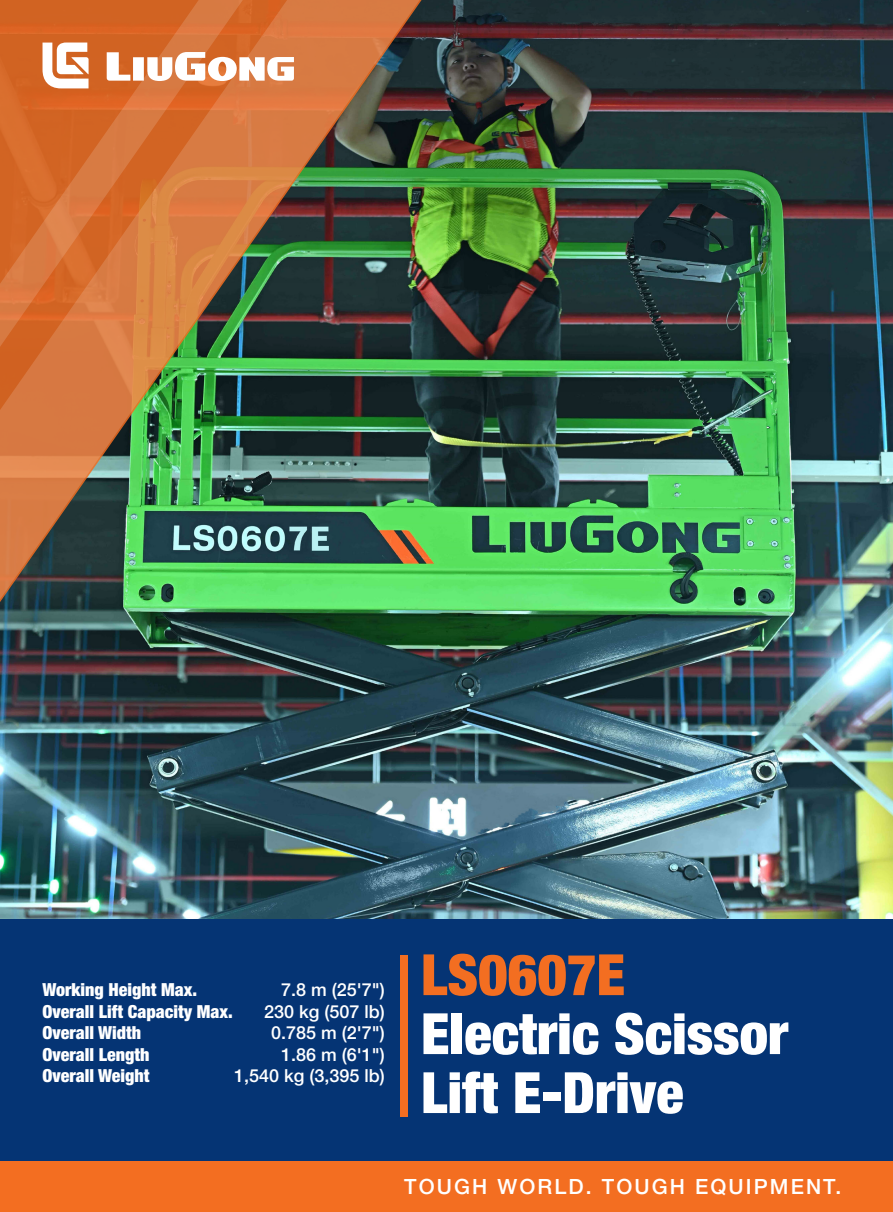
<style>
.page{position:relative;width:893px;height:1212px;background:#fff}
.page>*{position:absolute;margin:0;border:0;box-sizing:border-box;transform-origin:0 0}
.en-02{font:900 condensed 57px/58.9px "Helvetica Neue LT Pro";color:#fff}
.en-02-2{font:900 condensed 57px "Helvetica Neue LT Pro";color:#f36e21}
.en-02-3{font:500 21px "Helvetica Neue LT Pro";letter-spacing:.1em;color:#fff}
.en-02-4{font:900 condensed 18px "Helvetica Neue LT Pro";color:#fff}
.en-02-5{font:500 18px "Helvetica Neue LT Pro";color:#fff}
</style>
<div class="page">
<img style="left:565px;top:394px;width:328px;height:525px">
<div style="left:0;top:919px;width:893px;height:242px;background:#053474"></div>
<div style="left:0;top:1161px;width:893px;height:51px;background:#f36e21"></div>
<img style="left:565px;top:0;width:328px;height:394px">
<img style="left:0;top:0;width:565px;height:1117px">
<p class="en-02-5" style="left:281px;top:979px;width:105px">7.8 m (25'7")</p>
<p class="en-02-5" style="left:264px;top:1000px;width:122px">230 kg (507 lb)</p>
<p class="en-02-5" style="left:271px;top:1022px;width:115px">0.785 m (2'7")</p>
<p class="en-02-5" style="left:281px;top:1043px;width:105px">1.86 m (6'1")</p>
<p class="en-02-5" style="left:234px;top:1065px;width:152px">1,540 kg (3,395 lb)</p>
<p class="en-02-4" style="left:43px;top:979px;width:156px">Working Height Max.</p>
<p class="en-02-4" style="left:43px;top:1000px;width:192px">Overall Lift Capacity Max.</p>
<p class="en-02-4" style="left:43px;top:1022px;width:100px">Overall Width</p>
<p class="en-02-4" style="left:43px;top:1044px;width:109px">Overall Length</p>
<p class="en-02-4" style="left:43px;top:1065px;width:109px">Overall Weight</p>
<p class="en-02-2" style="left:421px;top:941px;width:206px">LS0607E</p>
<p class="en-02" style="left:421px;top:1004px;width:369px">Electric Scissor<br>Lift E-Drive</p>
<p class="en-02-3" style="left:404px;top:1174px;width:439px">TOUGH WORLD. TOUGH EQUIPMENT.</p>
</div>
